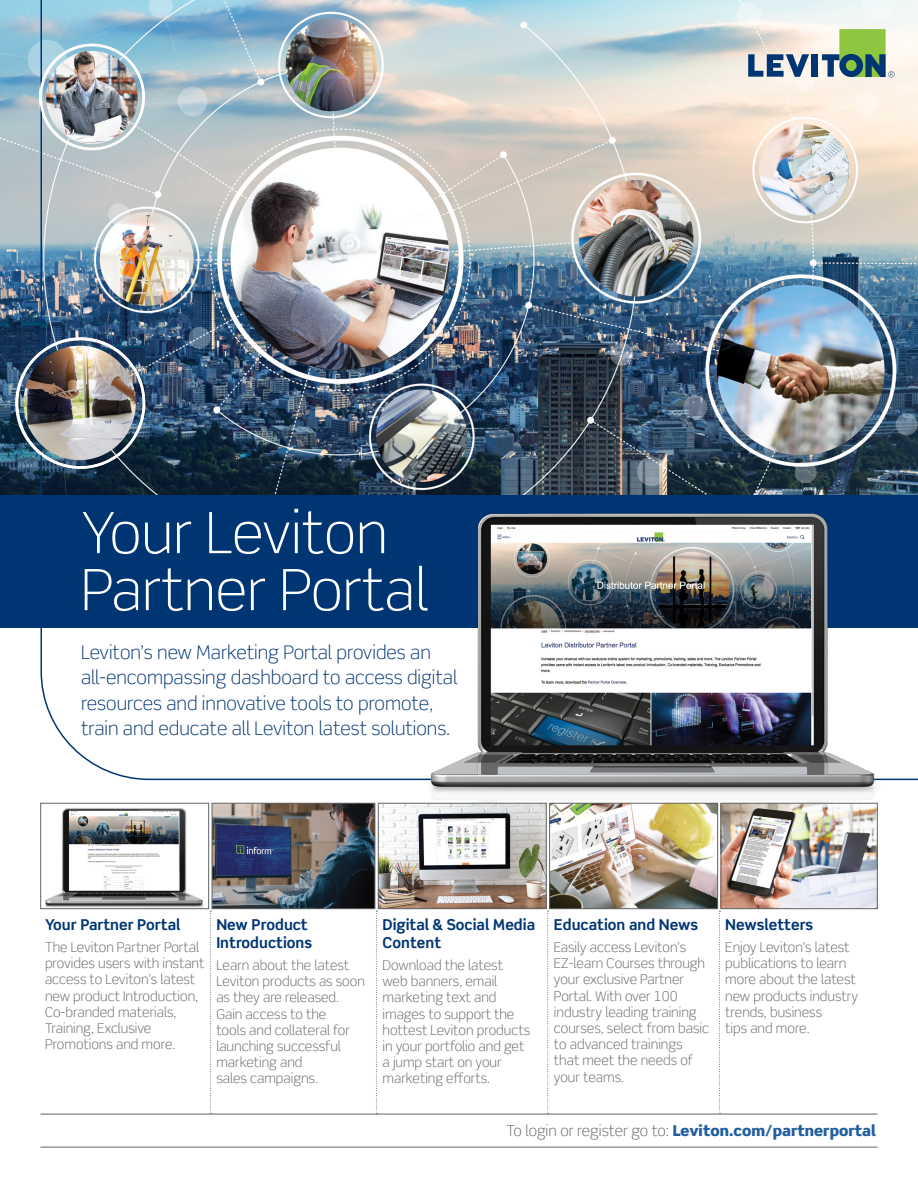
<style>
.page{position:relative;width:918px;height:1188px;background:#fff}
.page>*{position:absolute;margin:0;border:0;box-sizing:border-box;transform-origin:0 0}
.t1{font:300 57px/57px "Scene Std";color:#fff}
.t2{font:300 18.75px/25.5px "Scene Std";color:#003573}
.t3{font:700 15px/18px "Scene Std";color:#003573}
.t4{font:900 15px "Scene Std";color:#215e9e}
.t5{font:300 13.5px/16.2px "Scene Std";color:#636466}
.s1{font-weight:300;color:#636466}
</style>
<div class="page">
<div style="left:0;top:494px;width:918px;height:134px;background:#003573"></div>
<img style="left:0;top:0;width:40px;height:495px">
<img style="left:40px;top:0;width:878px;height:781px">
<img style="left:427px;top:498px;width:453px;height:319px">
<svg style="left:748px;top:54px;width:61px;height:23px"></svg>
<div style="left:812px;top:54px;width:6px;height:23px;background:#003573"></div>
<svg style="left:822px;top:29px;width:73px;height:48px;background:#8baf83"></svg>
<img style="left:230px;top:148px;width:219px;height:222px">
<img style="left:717px;top:285px;width:168px;height:170px">
<img style="left:23px;top:346px;width:113px;height:114px">
<img style="left:100px;top:212px;width:94px;height:94px;border-radius:47px">
<img style="left:46px;top:51px;width:92px;height:93px">
<img style="left:286px;top:18px;width:91px;height:93px">
<img style="left:759px;top:124px;width:90px;height:92px">
<img style="left:376px;top:389px;width:91px;height:93px">
<img style="left:579px;top:180px;width:114px;height:116px">
<img style="left:45px;top:808px;width:159px;height:99px">
<div style="left:40px;top:803px;width:169px;height:106px;border:1px solid #636466"></div>
<img style="left:214px;top:805px;width:159px;height:102px">
<div style="left:212px;top:803px;width:163px;height:106px;border:1px solid #636466"></div>
<img style="left:380px;top:805px;width:164px;height:102px">
<div style="left:378px;top:803px;width:168px;height:106px;border:1px solid #636466"></div>
<img style="left:551px;top:805px;width:165px;height:102px">
<div style="left:549px;top:803px;width:169px;height:106px;border:1px solid #636466"></div>
<img style="left:723px;top:805px;width:153px;height:102px">
<div style="left:721px;top:803px;width:157px;height:106px;border:1px solid #636466"></div>
<svg style="left:210px;top:911px;width:1px;height:203px"></svg>
<svg style="left:376px;top:911px;width:1px;height:203px"></svg>
<svg style="left:547px;top:911px;width:2px;height:203px"></svg>
<svg style="left:719px;top:911px;width:1px;height:203px"></svg>
<hr style="left:40px;top:1114px;width:838px;height:1px;background:#636466">
<hr style="left:40px;top:1147px;width:838px;height:1px;background:#636466">
<div style="left:39px;top:44px;width:106px;height:106px;border:3px solid #fff;border-radius:50%"></div>
<div style="left:16px;top:337px;width:129px;height:132px;border:3px solid #fff;border-radius:50%"></div>
<h1 class="t1" style="left:81px;top:505px;width:348px">Your Leviton<br>Partner Portal</h1>
<h2 class="t2" style="left:81px;top:639px;width:378px">Leviton’s new Marketing Portal provides an all-encompassing dashboard to access digital resources and innovative tools to promote, train and educate all Leviton latest solutions.</h2>
<p class="t3" style="left:45px;top:916px;width:137px">Your Partner Portal</p>
<p class="t5" style="left:45px;top:939px;width:161px">The Leviton Partner Portal provides users with instant access to Leviton’s latest new product Introduction,<br>Co-branded materials,<br>Training, Exclusive<br>Promotions and more.</p>
<p class="t3" style="left:216px;top:916px;width:97px">New Product<br>Introductions</p>
<p class="t5" style="left:216px;top:957px;width:150px">Learn about the latest<br>Leviton products as soon as they are released.<br>Gain access to the<br>tools and collateral for launching successful marketing and<br>sales campaigns.</p>
<p class="t3" style="left:383px;top:916px;width:154px">Digital &amp; Social Media<br>Content</p>
<p class="t5" style="left:383px;top:957px;width:149px">Download the latest web banners, email marketing text and images to support the hottest Leviton products in your portfolio and get a jump start on your marketing efforts.</p>
<p class="t3" style="left:554px;top:916px;width:146px">Education and News</p>
<p class="t5" style="left:554px;top:939px;width:157px">Easily access Leviton’s<br>EZ-learn Courses through your exclusive Partner<br>Portal. With over 100 industry leading training courses, select from basic to advanced trainings that meet the needs of your teams.</p>
<p class="t3" style="left:725px;top:916px;width:89px">Newsletters</p>
<p class="t5" style="left:725px;top:939px;width:134px">Enjoy Leviton’s latest publications to learn more about the latest new products industry trends, business<br>tips and more.</p>
<p class="t4" style="left:507px;top:1121px;width:371px"><span class="s1">To login or register go to:</span> Leviton.com/partnerportal</p>
</div>
